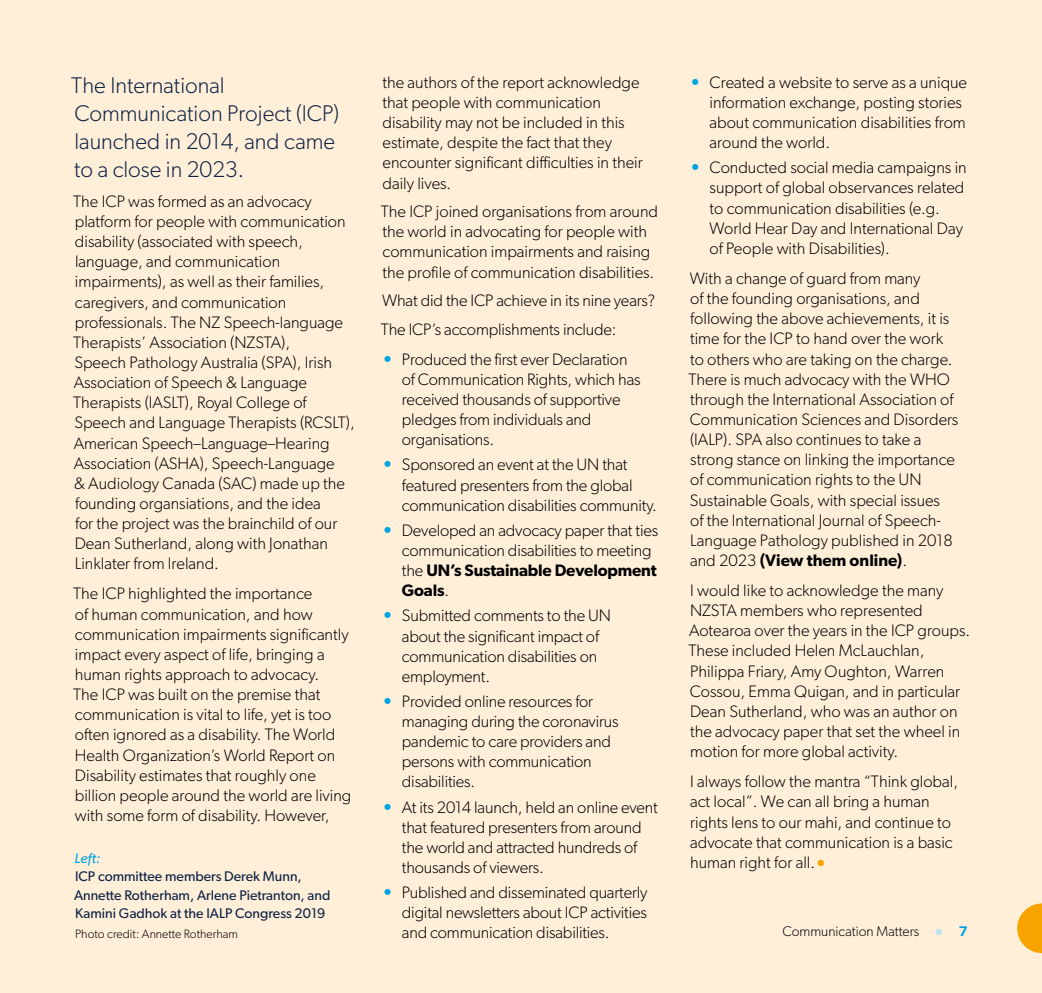
<style>
.page{position:relative;width:1042px;height:993px;background:#fff}
.page>*{position:absolute;margin:0;border:0;box-sizing:border-box;transform-origin:0 0}
.body{font:300 22.75px/28px "Gibson";color:#0e2244}
.body-2{font:300 16.62px/20.1px "Gibson";color:#000}
.t1{font:14px/18.4px "Gibson";color:#0e2244}
.t2{font:300 14px "Gibson";color:#000}
.photo_credit{font:300 12.25px "Gibson";color:#000}
.s1{font-style:italic;color:#00a3e2}
.s2{font-weight:700;color:#00a3e2}
.s3{font-weight:600}
.s4{font-weight:600;font-size:19.25px;color:#f7a400}
.s5{font-weight:600;font-size:19.25px;color:#bde3ee}
.s6{font-weight:600;color:#00a3e2}
</style>
<div class="page">
<div style="left:0;top:0;width:1042px;height:992px;background:#ffefd9"></div>
<svg style="left:1017px;top:903px;width:25px;height:49px"></svg>
<p class="body" style="left:71px;top:71px;width:269px">The International<br>Communication Project (ICP) launched in 2014, and came to a close in 2023.</p>
<p class="body-2" style="left:73px;top:191px;width:283px">The ICP was formed as an advocacy platform for people with communication disability (associated with speech, language, and communication impairments), as well as their families, caregivers, and communication professionals. The NZ Speech-language Therapists’ Association (NZSTA),<br>Speech Pathology Australia (SPA), Irish Association of Speech &amp; Language Therapists (IASLT), Royal College of Speech and Language Therapists (RCSLT), American Speech–Language–Hearing Association (ASHA), Speech-Language<br>&amp; Audiology Canada (SAC) made up the founding organsiations, and the idea<br>for the project was the brainchild of our Dean Sutherland, along with Jonathan Linklater from Ireland.</p>
<p class="body-2" style="left:73px;top:583px;width:280px">The ICP highlighted the importance<br>of human communication, and how communication impairments significantly impact every aspect of life, bringing a human rights approach to advocacy.<br>The ICP was built on the premise that communication is vital to life, yet is too often ignored as a disability. The World Health Organization’s World Report on Disability estimates that roughly one billion people around the world are living with some form of disability. However,</p>
<p class="t1" style="left:74px;top:848px;width:258px"><span class="s1">Left:<br></span>ICP committee members Derek Munn,<br>Annette Rotherham, Arlene Pietranton, and<br>Kamini Gadhok at the IALP Congress 2019</p>
<p class="photo_credit" style="left:75px;top:925px;width:164px">Photo credit: Annette Rotherham</p>
<p class="body-2" style="left:382px;top:72px;width:262px">the authors of the report acknowledge that people with communication disability may not be included in this estimate, despite the fact that they encounter significant difficulties in their daily lives.</p>
<p class="body-2" style="left:381px;top:201px;width:279px">The ICP joined organisations from around the world in advocating for people with communication impairments and raising the profile of communication disabilities.</p>
<p class="body-2" style="left:382px;top:290px;width:274px">What did the ICP achieve in its nine years?</p>
<p class="body-2" style="left:381px;top:318px;width:237px">The ICP’s accomplishments include:</p>
<p class="body-2" style="left:402px;top:348px;width:240px;text-indent:-20px"><span class="s2">•</span> Produced the first ever Declaration of Communication Rights, which has received thousands of supportive pledges from individuals and organisations.</p>
<p class="body-2" style="left:402px;top:454px;width:256px;text-indent:-20px"><span class="s2">•</span> Sponsored an event at the UN that featured presenters from the global communication disabilities community.</p>
<p class="body-2" style="left:402px;top:519px;width:258px;text-indent:-20px"><span class="s2">•</span> Developed an advocacy paper that ties communication disabilities to meeting the <span class="s3">UN’s Sustainable Development<br>Goals</span>.</p>
<p class="body-2" style="left:402px;top:605px;width:211px;text-indent:-20px"><span class="s2">•</span> Submitted comments to the UN about the significant impact of communication disabilities on employment.</p>
<p class="body-2" style="left:402px;top:690px;width:218px;text-indent:-20px"><span class="s2">•</span> Provided online resources for managing during the coronavirus pandemic to care providers and persons with communication disabilities.</p>
<p class="body-2" style="left:402px;top:796px;width:257px;text-indent:-20px"><span class="s2">•</span> At its 2014 launch, held an online event that featured presenters from around the world and attracted hundreds of thousands of viewers.</p>
<p class="body-2" style="left:402px;top:881px;width:247px;text-align:justify;text-indent:-20px"><span class="s2">•</span> Published and disseminated quarterly digital newsletters about ICP activities and communication disabilities.</p>
<p class="body-2" style="left:709px;top:72px;width:259px;text-indent:-20px"><span class="s2">•</span> Created a website to serve as a unique information exchange, posting stories about communication disabilities from around the world.</p>
<p class="body-2" style="left:709px;top:157px;width:259px;text-indent:-20px"><span class="s2">•</span> Conducted social media campaigns in support of global observances related to communication disabilities (e.g.<br>World Hear Day and International Day of People with Disabilities).</p>
<p class="body-2" style="left:688px;top:268px;width:271px">With a change of guard from many<br>of the founding organisations, and following the above achievements, it is time for the ICP to hand over the work to others who are taking on the charge.<br>There is much advocacy with the WHO through the International Association of Communication Sciences and Disorders (IALP). SPA also continues to take a strong stance on linking the importance of communication rights to the UN Sustainable Goals, with special issues<br>of the International Journal of Speech-Language Pathology published in 2018 and 2023 <span class="s3">(View them online)</span>.</p>
<p class="body-2" style="left:688px;top:580px;width:283px">I would like to acknowledge the many NZSTA members who represented Aotearoa over the years in the ICP groups.<br>These included Helen McLauchlan, Philippa Friary, Amy Oughton, Warren Cossou, Emma Quigan, and in particular Dean Sutherland, who was an author on the advocacy paper that set the wheel in motion for more global activity.</p>
<p class="body-2" style="left:690px;top:771px;width:269px">I always follow the mantra “Think global, act local”. We can all bring a human rights lens to our mahi, and continue to advocate that communication is a basic human right for all.<span class="s4">•</span></p>
<p class="t2" style="left:782px;top:922px;width:187px">Communication Matters <span class="s5">•</span> <span class="s6">7</span></p>
</div>
